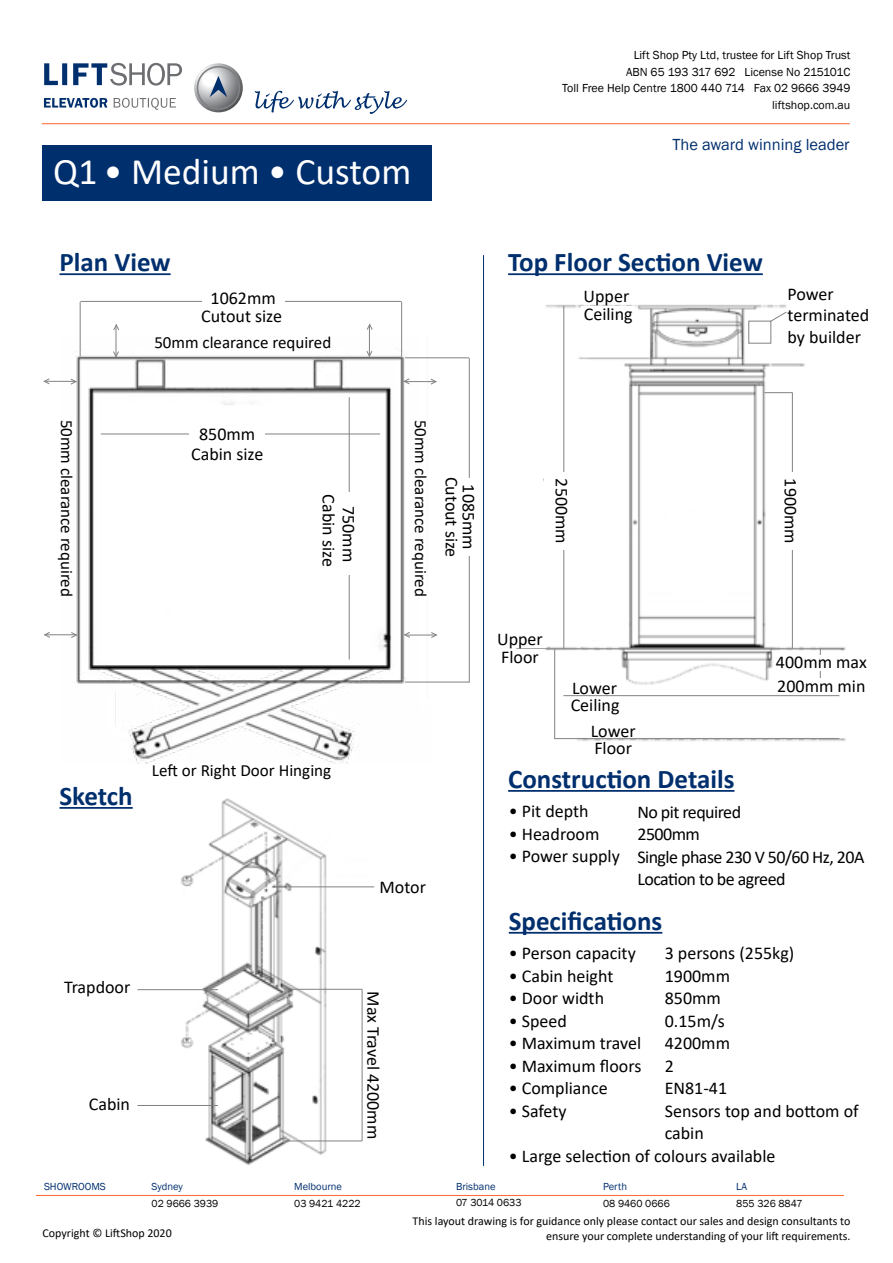
<style>
.page{position:relative;width:893px;height:1263px;background:#fff}
.page>*{position:absolute;margin:0;border:0;box-sizing:border-box;transform-origin:0 0}
.t1{font:37.5px "Calibri";color:#fff}
.t2{font:700 27px "Calibri";color:#002f6e}
.t3{font:18px/22.5px "Calibri";color:#000}
.t4{font:18px/22.5px "Calibri";letter-spacing:-.03em;color:#000}
.t5{font:17.1px "Calibri";color:#000}
.t6{font:16.95px "Calibri";color:#000}
.t7{font:16.5px "Franklin Gothic";color:#002f6e}
.t8{font:12px "Calibri";color:#000}
.t9{font:12px/16.5px "Franklin Gothic";color:#000;text-align:right}
.t10{font:10.5px "Franklin Gothic";color:#000}
.t11{font:10.5px "Franklin Gothic";color:#002f6e}
</style>
<div class="page">
<img style="left:545px;top:304px;width:301px;height:437px">
<div style="left:42px;top:145px;width:224px;height:56px;background:#002f6e"></div>
<svg style="left:44px;top:63px;width:138px;height:23px"></svg>
<svg style="left:114px;top:98px;width:62px;height:12px"></svg>
<svg style="left:44px;top:98px;width:63px;height:10px"></svg>
<svg style="left:255px;top:91px;width:152px;height:23px"></svg>
<svg style="left:194px;top:63px;width:49px;height:49px"></svg>
<svg style="left:197px;top:66px;width:43px;height:44px"></svg>
<hr style="left:42px;top:123px;width:808px;height:1px;background:#ff6c37">
<hr style="left:36px;top:1195px;width:808px;height:1px;background:#ff6c37">
<hr style="left:508px;top:273px;width:255px;height:2px;background:#002f6e">
<hr style="left:563px;top:695px;width:276px;height:1px;background:#808285">
<hr style="left:792px;top:392px;width:1px;height:257px;background:#808285">
<hr style="left:820px;top:649px;width:1px;height:33px;background:#808285">
<hr style="left:554px;top:649px;width:1px;height:90px;background:#808285">
<hr style="left:554px;top:738px;width:285px;height:1px;background:#808285">
<div style="left:570px;top:680px;width:49px;height:14px;background:#fff"></div>
<hr style="left:516px;top:648px;width:328px;height:1px;background:#808285">
<hr style="left:60px;top:273px;width:111px;height:2px;background:#002f6e">
<img style="left:162px;top:798px;width:209px;height:368px">
<hr style="left:60px;top:807px;width:73px;height:2px;background:#002f6e">
<hr style="left:272px;top:886px;width:102px;height:1px;background:#808285">
<hr style="left:362px;top:989px;width:1px;height:152px;background:#808285">
<hr style="left:137px;top:1105px;width:81px;height:1px;background:#808285">
<hr style="left:137px;top:989px;width:81px;height:1px;background:#808285">
<hr style="left:563px;top:306px;width:1px;height:343px;background:#808285">
<div style="left:569px;top:698px;width:53px;height:14px;background:#fff"></div>
<div style="left:588px;top:723px;width:50px;height:14px;background:#fff"></div>
<div style="left:582px;top:306px;width:53px;height:14px;background:#fff"></div>
<hr style="left:292px;top:989px;width:70px;height:1px;background:#808285">
<hr style="left:284px;top:1140px;width:78px;height:1px;background:#808285">
<svg style="left:764px;top:392px;width:28px;height:1px"></svg>
<div style="left:748px;top:321px;width:23px;height:23px;border:1px solid #808285"></div>
<div style="left:787px;top:286px;width:88px;height:57px;background:#fff"></div>
<svg style="left:769px;top:311px;width:18px;height:11px"></svg>
<hr style="left:483px;top:255px;width:1px;height:911px;background:#002f6e">
<hr style="left:508px;top:790px;width:226px;height:2px;background:#002f6e">
<hr style="left:509px;top:932px;width:153px;height:2px;background:#002f6e">
<div style="left:776px;top:655px;width:91px;height:15px;background:#fff"></div>
<div style="left:777px;top:678px;width:88px;height:14px;background:#fff"></div>
<img style="left:61px;top:336px;width:369px;height:427px">
<hr style="left:80px;top:301px;width:321px;height:1px;background:#808285">
<hr style="left:405px;top:357px;width:64px;height:1px;background:#808285">
<hr style="left:405px;top:682px;width:65px;height:1px;background:#808285">
<hr style="left:401px;top:302px;width:1px;height:54px;background:#808285">
<hr style="left:80px;top:302px;width:1px;height:54px;background:#808285">
<hr style="left:469px;top:358px;width:1px;height:324px;background:#808285">
<hr style="left:101px;top:434px;width:279px;height:1px;background:#808285">
<hr style="left:349px;top:397px;width:1px;height:262px;background:#808285">
<hr style="left:45px;top:381px;width:30px;height:1px;background:#808285">
<svg style="left:70px;top:378px;width:7px;height:7px"></svg>
<svg style="left:43px;top:378px;width:7px;height:6px"></svg>
<hr style="left:46px;top:634px;width:30px;height:1px;background:#808285">
<svg style="left:70px;top:631px;width:8px;height:8px"></svg>
<svg style="left:44px;top:632px;width:7px;height:6px"></svg>
<hr style="left:405px;top:635px;width:30px;height:1px;background:#808285">
<svg style="left:403px;top:631px;width:8px;height:7px"></svg>
<svg style="left:430px;top:632px;width:7px;height:6px"></svg>
<hr style="left:405px;top:381px;width:30px;height:1px;background:#808285">
<svg style="left:403px;top:378px;width:7px;height:7px"></svg>
<svg style="left:430px;top:378px;width:7px;height:7px"></svg>
<svg style="left:112px;top:324px;width:8px;height:34px"></svg>
<hr style="left:369px;top:325px;width:1px;height:30px;background:#808285">
<svg style="left:366px;top:324px;width:7px;height:6px"></svg>
<svg style="left:366px;top:350px;width:7px;height:8px"></svg>
<div style="left:266px;top:145px;width:166px;height:56px;background:#002f6e"></div>
<div style="left:189px;top:427px;width:76px;height:13px;background:#fff"></div>
<div style="left:343px;top:492px;width:13px;height:83px;background:#fff"></div>
<div style="left:202px;top:290px;width:83px;height:14px;background:#fff"></div>
<div style="left:463px;top:478px;width:13px;height:78px;background:#fff"></div>
<div style="left:555px;top:472px;width:13px;height:78px;background:#fff"></div>
<div style="left:784px;top:472px;width:14px;height:78px;background:#fff"></div>
<h1 class="t1" style="left:53px;top:146px;width:360px">Q1 • Medium • Custom</h1>
<h2 class="t2" style="left:60px;top:243px;width:113px">Plan View</h2>
<p class="t3" style="left:211px;top:286px;width:67px">1062mm</p>
<p class="t3" style="left:201px;top:304px;width:82px">Cutout size</p>
<p class="t6" style="left:154px;top:331px;width:178px">50mm clearance required</p>
<p class="t9" style="left:562px;top:47px;width:290px">Lift Shop Pty Ltd, trustee for Lift Shop Trust<br>ABN 65 193 317 692 License No 215101C<br>Toll Free Help Centre 1800 440 714 Fax 02 9666 3949 liftshop.com.au</p>
<p class="t7" style="left:672px;top:134px;width:179px">The award winning leader</p>
<h2 class="t2" style="left:508px;top:243px;width:256px">Top Floor Section View</h2>
<p class="t3" style="left:584px;top:287px;width:51px;line-height:17.7px">Upper<br>Ceiling</p>
<p class="t3" style="left:787px;top:282px;width:83px;line-height:21.6px">Power terminated by builder</p>
<p class="t6" style="left:78px;top:420px;width:178px;rotate:90deg">50mm clearance required</p>
<p class="t6" style="left:433px;top:420px;width:178px;rotate:90deg">50mm clearance required</p>
<p class="t3" style="left:199px;top:423px;width:58px">850mm</p>
<p class="t3" style="left:191px;top:443px;width:74px">Cabin size</p>
<p class="t3" style="left:340px;top:494px;width:74px;rotate:90deg">Cabin size</p>
<p class="t3" style="left:360px;top:506px;width:58px;rotate:90deg">750mm</p>
<h2 class="t2" style="left:60px;top:777px;width:75px">Sketch</h2>
<p class="t5" style="left:152px;top:758px;width:181px">Left or Right Door Hinging</p>
<p class="t3" style="left:64px;top:975px;width:68px">Trapdoor</p>
<p class="t3" style="left:89px;top:1092px;width:43px">Cabin</p>
<p class="t3" style="left:380px;top:875px;width:48px">Motor</p>
<p class="t3" style="left:385px;top:991px;width:149px;rotate:90deg">Max Travel 4200mm</p>
<p class="t11" style="left:44px;top:1180px;width:63px">SHOWROOMS</p>
<p class="t11" style="left:152px;top:1180px;width:33px">Sydney</p>
<p class="t10" style="left:152px;top:1196px;width:68px">02 9666 3939</p>
<p class="t11" style="left:294px;top:1180px;width:49px">Melbourne</p>
<p class="t10" style="left:294px;top:1196px;width:68px">03 9421 4222</p>
<p class="t3" style="left:463px;top:477px;width:82px;rotate:90deg">Cutout size</p>
<p class="t3" style="left:481px;top:484px;width:67px;rotate:90deg">1085mm</p>
<p class="t3" style="left:574px;top:478px;width:67px;rotate:90deg">2500mm</p>
<p class="t3" style="left:802px;top:478px;width:67px;rotate:90deg">1900mm</p>
<p class="t3" style="left:497px;top:630px;width:47px;line-height:17.7px">Upper<br>Floor</p>
<p class="t3" style="left:572px;top:676px;width:46px">Lower</p>
<p class="t3" style="left:591px;top:692px;width:46px;line-height:25.3px;text-indent:-20px">Ceiling<br>Lower</p>
<p class="t3" style="left:594px;top:736px;width:39px">Floor</p>
<h2 class="t2" style="left:508px;top:760px;width:228px">Construction Details</h2>
<p class="t3" style="left:776px;top:650px;width:92px;line-height:23.4px">400mm max<br>200mm min</p>
<p class="t3" style="left:509px;top:800px;width:81px">• Pit depth</p>
<p class="t3" style="left:509px;top:822px;width:92px">• Headroom</p>
<p class="t3" style="left:509px;top:845px;width:113px">• Power supply</p>
<p class="t4" style="left:637px;top:800px;width:229px">No pit required<br>2500mm<br>Single phase 230 V 50/60 Hz, 20A<br>Location to be agreed</p>
<h2 class="t2" style="left:509px;top:902px;width:155px">Specifications</h2>
<p class="t3" style="left:665px;top:942px;width:195px">3 persons (255kg)<br>1900mm<br>850mm<br>0.15m/s<br>4200mm<br>2<br>EN81-41<br>Sensors top and bottom of cabin</p>
<p class="t3" style="left:509px;top:942px;width:129px">• Person capacity</p>
<p class="t3" style="left:509px;top:964px;width:106px">• Cabin height</p>
<p class="t3" style="left:509px;top:987px;width:97px">• Door width</p>
<p class="t3" style="left:509px;top:1009px;width:60px">• Speed</p>
<p class="t3" style="left:509px;top:1032px;width:134px">• Maximum travel</p>
<p class="t3" style="left:509px;top:1054px;width:134px">• Maximum floors</p>
<p class="t3" style="left:509px;top:1077px;width:100px">• Compliance</p>
<p class="t3" style="left:509px;top:1099px;width:59px">• Safety</p>
<p class="t3" style="left:509px;top:1144px;width:268px">• Large selection of colours available</p>
<p class="t11" style="left:456px;top:1179px;width:41px">Brisbane</p>
<p class="t10" style="left:456px;top:1196px;width:67px">07 3014 0633</p>
<p class="t11" style="left:603px;top:1180px;width:25px">Perth</p>
<p class="t10" style="left:603px;top:1197px;width:68px">08 9460 0666</p>
<p class="t11" style="left:736px;top:1180px;width:12px">LA</p>
<p class="t10" style="left:736px;top:1196px;width:68px">855 326 8847</p>
<p class="t8" style="left:413px;top:1213px;width:439px">This layout drawing is for guidance only please contact our sales and design consultants to</p>
<p class="t8" style="left:43px;top:1225px;width:131px">Copyright © LiftShop 2020</p>
<p class="t8" style="left:546px;top:1227px;width:306px">ensure your complete understanding of your lift requirements.</p>
</div>
